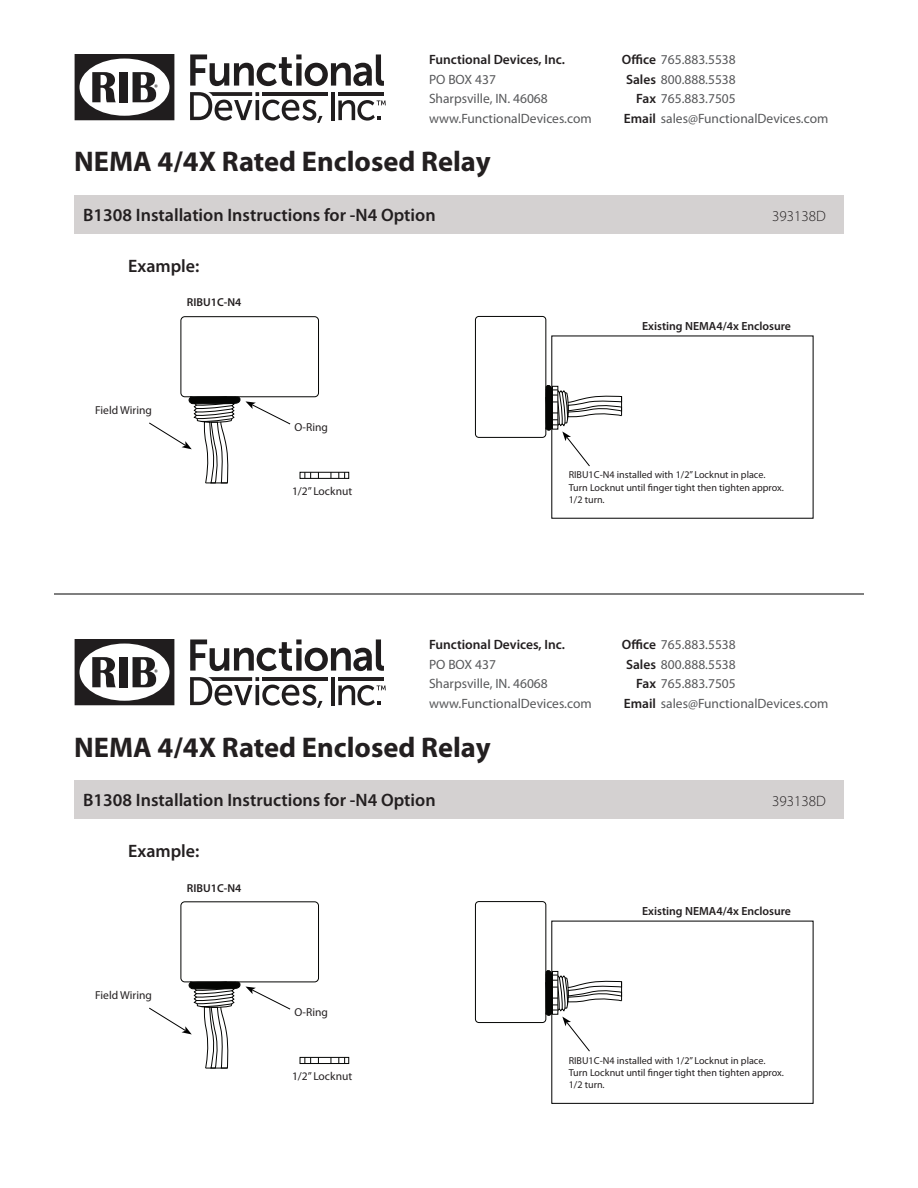
<style>
.page{position:relative;width:918px;height:1188px;background:#fff}
.page>*{position:absolute;margin:0;border:0;box-sizing:border-box;transform-origin:0 0}
.t1{font:700 28.5px "Myriad Pro";color:#231f20}
.t2{font:600 18px "Myriad Pro";color:#231f20}
.t3{font:300 15px "Myriad Pro";color:#231f20}
.t4{font:13.5px "Myriad Pro";color:#57585a}
.t5{font:600 13.5px "Myriad Pro";color:#231f20}
.t6{font:600 11.85px "Myriad Pro";color:#231f20}
.t7{font:11.55px "Myriad Pro";color:#231f20}
.t8{font:600 11.55px "Myriad Pro";color:#231f20}
.t9{font:10.2px/12.1px "Myriad Pro";color:#231f20}
.s1{font-weight:600;color:#231f20}
</style>
<div class="page">
<hr style="left:54px;top:594px;width:810px;height:1px;background:#000">
<div style="left:181px;top:316px;width:138px;height:81px;border:1px solid #040503;border-radius:4px"></div>
<div style="left:74px;top:195px;width:770px;height:39px;background:#d4d1d1"></div>
<svg style="left:300px;top:472px;width:49px;height:7px"></svg>
<svg style="left:339px;top:472px;width:6px;height:6px"></svg>
<svg style="left:305px;top:472px;width:6px;height:6px"></svg>
<svg style="left:149px;top:396px;width:142px;height:88px"></svg>
<div style="left:475px;top:316px;width:71px;height:122px;border:1px solid #040503;border-radius:3px"></div>
<svg style="left:545px;top:384px;width:77px;height:83px"></svg>
<div style="left:181px;top:902px;width:138px;height:80px;border:1px solid #040503;border-radius:4px"></div>
<div style="left:74px;top:781px;width:770px;height:38px;background:#d4d1d1"></div>
<svg style="left:300px;top:1057px;width:49px;height:7px"></svg>
<svg style="left:339px;top:1057px;width:6px;height:7px"></svg>
<svg style="left:305px;top:1057px;width:6px;height:7px"></svg>
<svg style="left:149px;top:981px;width:142px;height:88px"></svg>
<div style="left:475px;top:901px;width:71px;height:122px;border:1px solid #040503;border-radius:3px"></div>
<div style="left:551px;top:921px;width:263px;height:183px;border:1px solid #000"></div>
<svg style="left:545px;top:969px;width:77px;height:83px"></svg>
<svg style="left:190px;top:54px;width:194px;height:32px"></svg>
<hr style="left:331px;top:92px;width:4px;height:28px;background:#201d1e">
<hr style="left:338px;top:92px;width:46px;height:4px;background:#231f20">
<svg style="left:190px;top:92px;width:133px;height:31px"></svg>
<hr style="left:262px;top:92px;width:66px;height:4px;background:#231f20">
<svg style="left:338px;top:100px;width:48px;height:21px"></svg>
<svg style="left:75px;top:54px;width:99px;height:66px"></svg>
<svg style="left:190px;top:639px;width:194px;height:32px"></svg>
<hr style="left:331px;top:677px;width:4px;height:28px;background:#201d1e">
<hr style="left:338px;top:677px;width:46px;height:4px;background:#231f20">
<svg style="left:190px;top:677px;width:133px;height:31px"></svg>
<hr style="left:262px;top:677px;width:66px;height:4px;background:#231f20">
<svg style="left:338px;top:685px;width:48px;height:21px"></svg>
<svg style="left:75px;top:639px;width:99px;height:66px"></svg>
<p class="t5" style="left:429px;top:51px;width:138px">Functional Devices, Inc.</p>
<p class="t4" style="left:429px;top:71px;width:68px">PO BOX 437</p>
<p class="t4" style="left:429px;top:90px;width:120px">Sharpsville, IN. 46068</p>
<p class="t4" style="left:429px;top:110px;width:164px">www.FunctionalDevices.com</p>
<p class="t4" style="left:622px;top:51px;width:115px"><span class="s1">Office</span> 765.883.5538</p>
<p class="t4" style="left:626px;top:71px;width:111px"><span class="s1">Sales</span> 800.888.5538</p>
<p class="t4" style="left:636px;top:90px;width:101px"><span class="s1">Fax</span> 765.883.7505</p>
<p class="t4" style="left:624px;top:110px;width:206px"><span class="s1">Email</span> sales@FunctionalDevices.com</p>
<p class="t1" style="left:74px;top:143px;width:418px">NEMA 4/4X Rated Enclosed Relay</p>
<p class="t2" style="left:83px;top:203px;width:354px">B1308 Installation Instructions for -N4 Option</p>
<p class="t3" style="left:772px;top:206px;width:55px">393138D</p>
<p class="t2" style="left:128px;top:254px;width:73px">Example:</p>
<p class="t8" style="left:187px;top:295px;width:56px">RIBU1C-N4</p>
<p class="t7" style="left:95px;top:403px;width:58px">Field Wiring</p>
<p class="t7" style="left:294px;top:420px;width:35px">O-Ring</p>
<p class="t7" style="left:292px;top:484px;width:62px">1/2” Locknut</p>
<p class="t6" style="left:642px;top:318px;width:150px">Existing NEMA4/4x Enclosure</p>
<p class="t9" style="left:569px;top:469px;width:198px">RIBU1C-N4 installed with 1/2” Locknut in place.</p>
<p class="t9" style="left:569px;top:481px;width:217px">Turn Locknut until finger tight then tighten approx.<br>1/2 turn.</p>
<p class="t5" style="left:429px;top:636px;width:138px">Functional Devices, Inc.</p>
<p class="t4" style="left:429px;top:656px;width:68px">PO BOX 437</p>
<p class="t4" style="left:429px;top:675px;width:120px">Sharpsville, IN. 46068</p>
<p class="t4" style="left:429px;top:695px;width:164px">www.FunctionalDevices.com</p>
<p class="t4" style="left:622px;top:636px;width:115px"><span class="s1">Office</span> 765.883.5538</p>
<p class="t4" style="left:626px;top:656px;width:111px"><span class="s1">Sales</span> 800.888.5538</p>
<p class="t4" style="left:636px;top:675px;width:101px"><span class="s1">Fax</span> 765.883.7505</p>
<p class="t4" style="left:624px;top:695px;width:206px"><span class="s1">Email</span> sales@FunctionalDevices.com</p>
<p class="t1" style="left:74px;top:728px;width:418px">NEMA 4/4X Rated Enclosed Relay</p>
<p class="t2" style="left:83px;top:788px;width:354px">B1308 Installation Instructions for -N4 Option</p>
<p class="t3" style="left:772px;top:792px;width:55px">393138D</p>
<p class="t2" style="left:128px;top:840px;width:73px">Example:</p>
<p class="t8" style="left:187px;top:880px;width:56px">RIBU1C-N4</p>
<p class="t7" style="left:95px;top:988px;width:58px">Field Wiring</p>
<p class="t7" style="left:294px;top:1005px;width:35px">O-Ring</p>
<p class="t7" style="left:292px;top:1069px;width:62px">1/2” Locknut</p>
<p class="t6" style="left:642px;top:903px;width:150px">Existing NEMA4/4x Enclosure</p>
<p class="t9" style="left:569px;top:1054px;width:198px">RIBU1C-N4 installed with 1/2” Locknut in place.</p>
<p class="t9" style="left:569px;top:1066px;width:217px">Turn Locknut until finger tight then tighten approx.<br>1/2 turn.</p>
</div>
